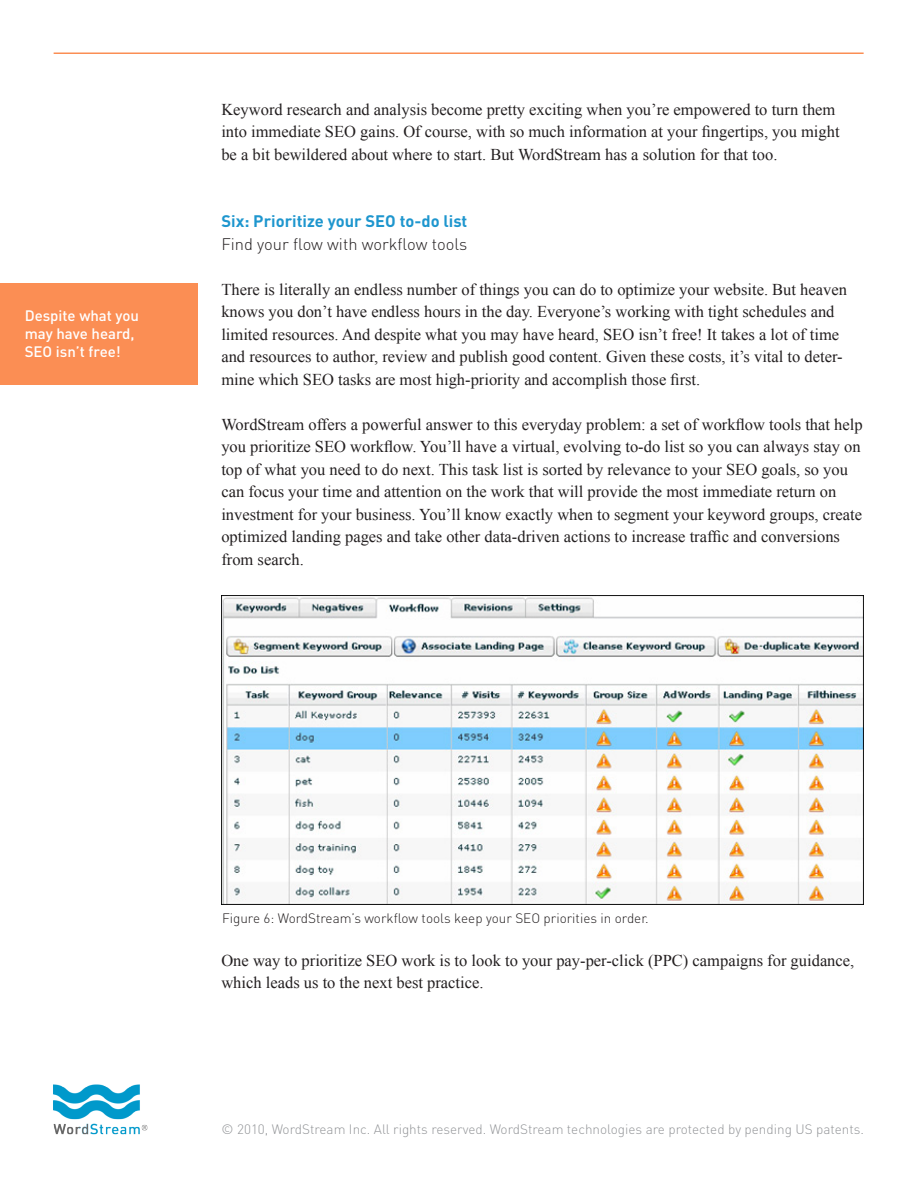
<style>
.page{position:relative;width:918px;height:1188px;background:#fff}
.page>*{position:absolute;margin:0;border:0;box-sizing:border-box;transform-origin:0 0}
.t1{font:16.5px/22.5px "Times New Roman";color:#231f20}
.t2{font:700 16.5px "DIN";color:#1e96ce}
.t3{font:300 16.5px "DIN";color:#231f20}
.t4{font:500 15px/18px "DIN";color:#fff}
.t5{font:300 13.5px "DIN";color:#939598}
.t6{font:300 13.5px "DIN";color:#231f20}
</style>
<div class="page">
<hr style="left:54px;top:52px;width:810px;height:2px;background:#fb8e54">
<img style="left:53px;top:1084px;width:95px;height:51px">
<img style="left:221px;top:595px;width:643px;height:309px">
<div style="left:0;top:284px;width:198px;height:101px;background:#fb8e54"></div>
<p class="t4" style="left:25px;top:306px;width:116px">Despite what you may have heard,<br>SEO isn’t free!</p>
<p class="t1" style="left:221px;top:98px;width:620px">Keyword research and analysis become pretty exciting when you’re empowered to turn them into immediate SEO gains. Of course, with so much information at your fingertips, you might be a bit bewildered about where to start. But WordStream has a solution for that too.</p>
<p class="t2" style="left:221px;top:211px;width:247px">Six: Prioritize your SEO to-do list</p>
<p class="t3" style="left:221px;top:234px;width:247px">Find your flow with workflow tools</p>
<p class="t1" style="left:221px;top:278px;width:627px">There is literally an endless number of things you can do to optimize your website. But heaven knows you don’t have endless hours in the day. Everyone’s working with tight schedules and limited resources. And despite what you may have heard, SEO isn’t free! It takes a lot of time and resources to author, review and publish good content. Given these costs, it’s vital to deter&shy;mine which SEO tasks are most high-priority and accomplish those first.</p>
<p class="t1" style="left:221px;top:413px;width:643px">WordStream offers a powerful answer to this everyday problem: a set of workflow tools that help you prioritize SEO workflow. You’ll have a virtual, evolving to-do list so you can always stay on top of what you need to do next. This task list is sorted by relevance to your SEO goals, so you can focus your time and attention on the work that will provide the most immediate return on investment for your business. You’ll know exactly when to segment your keyword groups, create optimized landing pages and take other data-driven actions to increase traffic and conversions from search.</p>
<p class="t6" style="left:222px;top:909px;width:428px">Figure 6: WordStream’s workflow tools keep your SEO priorities in order.</p>
<p class="t1" style="left:221px;top:949px;width:634px">One way to prioritize SEO work is to look to your pay-per-click (PPC) campaigns for guidance, which leads us to the next best practice.</p>
<p class="t5" style="left:222px;top:1121px;width:644px">© 2010, WordStream Inc. All rights reserved. WordStream technologies are protected by pending US patents.</p>
</div>
